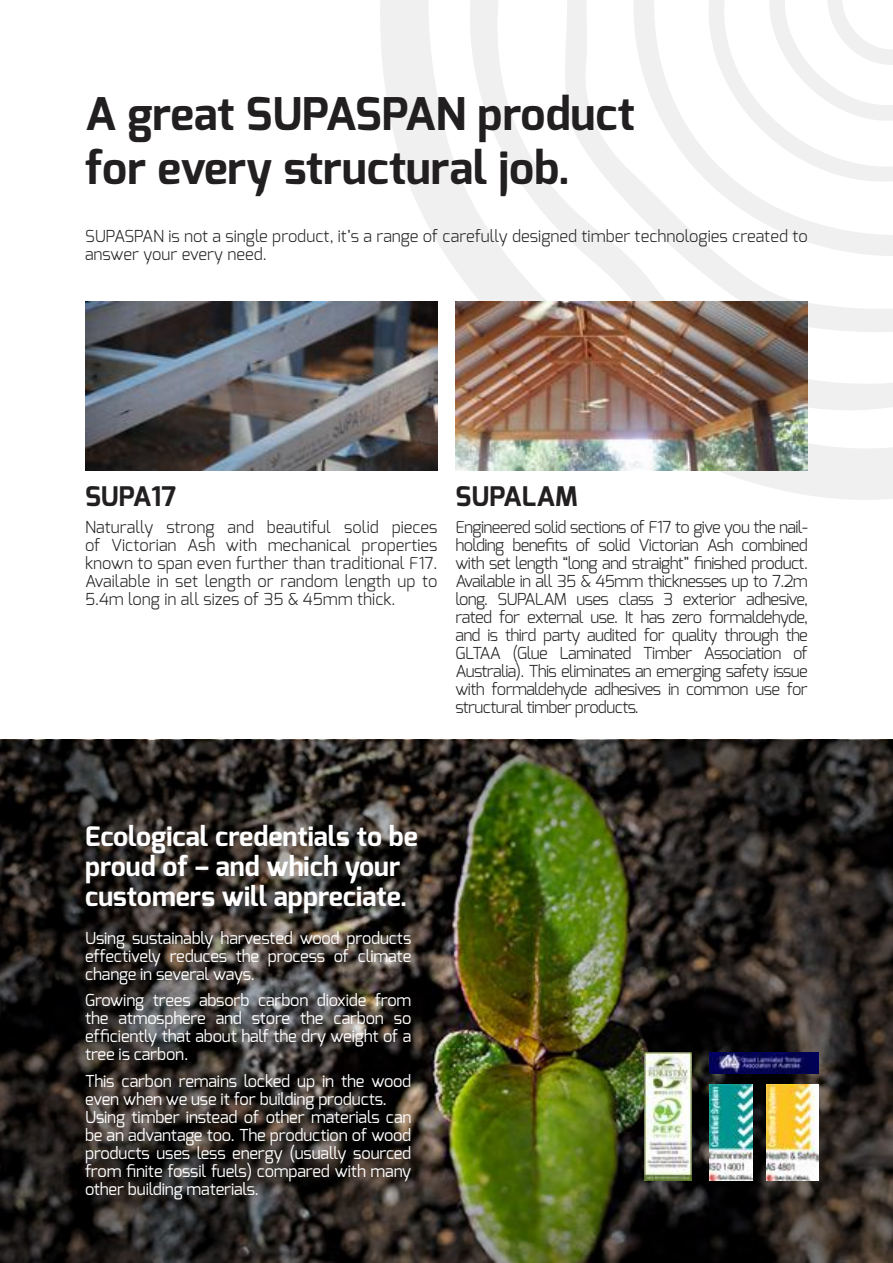
<style>
.page{position:relative;width:893px;height:1263px;background:#fff}
.page>*{position:absolute;margin:0;border:0;box-sizing:border-box;transform-origin:0 0}
.t1{font:700 45px/54px "Exo";color:#221f20}
.t2{font:700 27px/30px "Exo";color:#fff}
.t3{font:700 27px "Exo";color:#221f20}
.t4{font:300 16.5px/18px "Exo";color:#221f20;text-align:justify}
.t5{font:16.5px/18px "Exo";letter-spacing:-.01em;color:#fff;text-align:justify}
</style>
<div class="page">
<img style="left:0;top:740px;width:893px;height:523px">
<svg style="left:380px;top:0;width:513px;height:500px"></svg>
<svg style="left:445px;top:0;width:448px;height:414px"></svg>
<svg style="left:551px;top:0;width:342px;height:355px"></svg>
<svg style="left:631px;top:0;width:262px;height:256px"></svg>
<svg style="left:700px;top:0;width:193px;height:185px"></svg>
<img style="left:85px;top:302px;width:352px;height:169px">
<img style="left:455px;top:302px;width:353px;height:169px">
<img style="left:645px;top:1052px;width:46px;height:128px">
<img style="left:709px;top:1084px;width:43px;height:96px">
<img style="left:709px;top:1052px;width:109px;height:22px">
<img style="left:766px;top:1084px;width:52px;height:96px">
<h1 class="t1" style="left:85px;top:87px;width:551px">A great SUPASPAN product for every structural job.</h1>
<p class="t4" style="left:85px;top:227px;width:724px">SUPASPAN is not a single product, it’s a range of carefully designed timber technologies created to answer your every need.</p>
<h2 class="t3" style="left:85px;top:479px;width:93px">SUPA17</h2>
<p class="t4" style="left:85px;top:518px;width:354px">Naturally strong and beautiful solid pieces of Victorian Ash with mechanical properties known to span even further than traditional F17.<br>Available in set length or random length up to 5.4m long in all sizes of 35 &amp; 45mm thick.</p>
<h2 class="t3" style="left:455px;top:479px;width:124px">SUPALAM</h2>
<p class="t4" style="left:455px;top:518px;width:354px">Engineered solid sections of F17 to give you the nail&shy;holding benefits of solid Victorian Ash combined with set length “long and straight” finished product.<br>Available in all 35 &amp; 45mm thicknesses up to 7.2m long. SUPALAM uses class 3 exterior adhesive, rated for external use. It has zero formaldehyde, and is third party audited for quality through the GLTAA (Glue Laminated Timber Association of Australia). This eliminates an emerging safety issue with formaldehyde adhesives in common use for structural timber products.</p>
<h2 class="t2" style="left:85px;top:821px;width:335px">Ecological credentials to be proud of – and which your customers will appreciate.</h2>
<p class="t5" style="left:85px;top:928px;width:328px">Using sustainably harvested wood products effectively reduces the process of climate change in several ways.</p>
<p class="t5" style="left:85px;top:991px;width:328px">Growing trees absorb carbon dioxide from the atmosphere and store the carbon so efficiently that about half the dry weight of a tree is carbon.</p>
<p class="t5" style="left:85px;top:1071px;width:328px;text-align:left">This carbon remains locked up in the wood even when we use it for building products.<br>Using timber instead of other materials can be an advantage too. The production of wood products uses less energy (usually sourced from finite fossil fuels) compared with many other building materials.</p>
</div>
